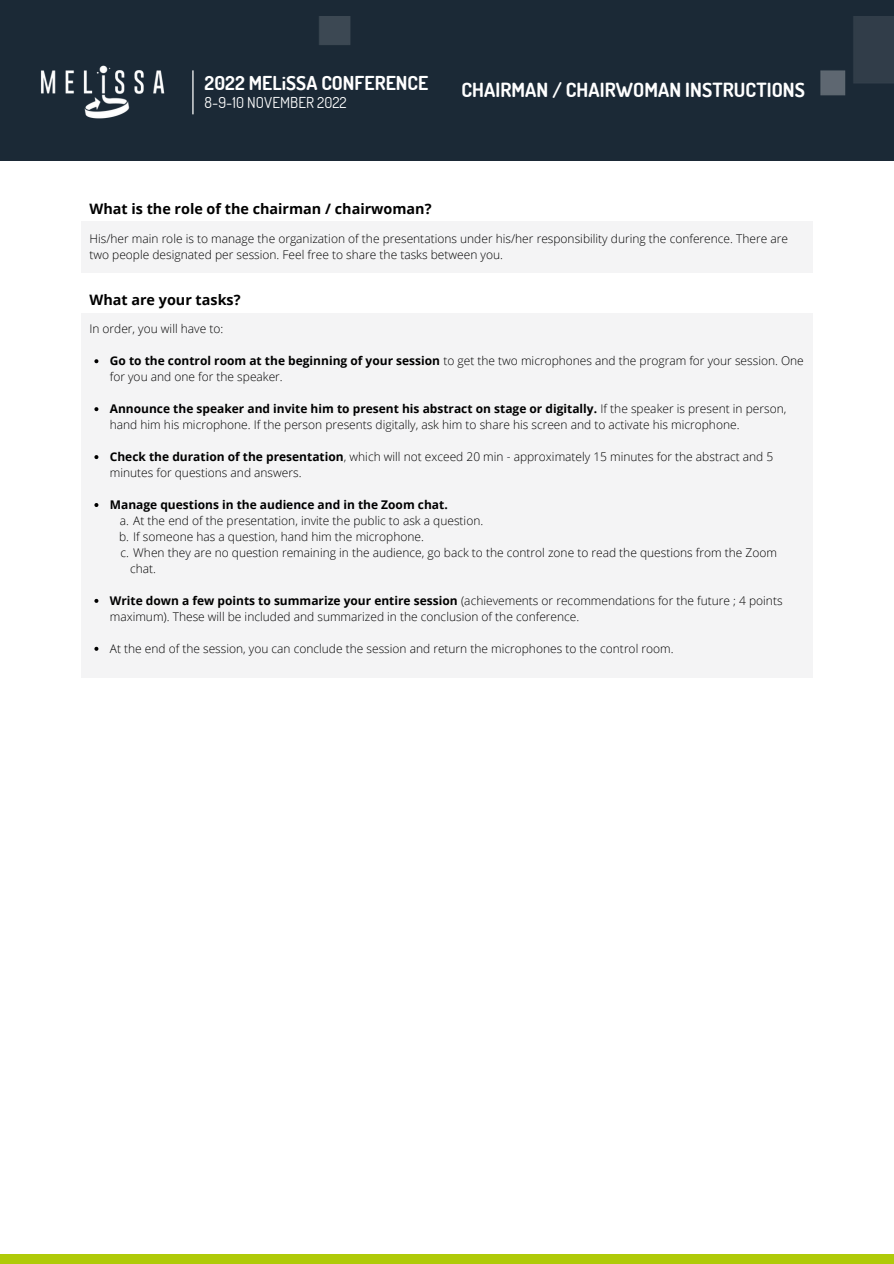
<style>
.page{position:relative;width:894px;height:1264px;background:#fff}
.page>*{position:absolute;margin:0;border:0;box-sizing:border-box;transform-origin:0 0}
.t1{font:700 19.5px "Dosis";letter-spacing:.005em;color:#fff}
.t2{font:700 19.2px "Dosis";letter-spacing:.005em;color:#fff}
.t3{font:15px "Dosis";letter-spacing:.005em;color:#fff}
.t4{font:700 14.4px "Open Sans";color:#000}
.t5{font:300 12px/15.9px "Open Sans";color:#000}
.t6{font:700 12px "Open Sans";color:#000}
.s1{font-weight:700}
</style>
<div class="page">
<div style="left:0;top:1254px;width:893px;height:9px;background:#afca08"></div>
<div style="left:0;top:0;width:893px;height:161px;background:#1b2936"></div>
<img style="left:319px;top:16px;width:574px;height:80px">
<hr style="left:192px;top:70px;width:1px;height:44px;background:#fff">
<img style="left:40px;top:65px;width:125px;height:54px">
<div style="left:81px;top:221px;width:731px;height:52px;background:#f4f4f5"></div>
<div style="left:81px;top:312px;width:731px;height:365px;background:#f4f4f5"></div>
<svg style="left:94px;top:359px;width:4px;height:4px"></svg>
<svg style="left:94px;top:407px;width:4px;height:4px"></svg>
<svg style="left:94px;top:455px;width:4px;height:4px"></svg>
<svg style="left:94px;top:503px;width:4px;height:4px"></svg>
<svg style="left:94px;top:599px;width:4px;height:4px"></svg>
<svg style="left:94px;top:647px;width:4px;height:3px"></svg>
<h2 class="t2" style="left:204px;top:70px;width:225px">2022 MELiSSA CONFERENCE</h2>
<p class="t3" style="left:204px;top:93px;width:144px">8-9-10 NOVEMBER 2022</p>
<h1 class="t1" style="left:461px;top:77px;width:345px">CHAIRMAN / CHAIRWOMAN INSTRUCTIONS</h1>
<p class="t4" style="left:89px;top:198px;width:343px">What is the role of the chairman / chairwoman?</p>
<p class="t5" style="left:89px;top:230px;width:699px">His/her main role is to manage the organization of the presentations under his/her responsibility during the conference. There are two people designated per session. Feel free to share the tasks between you.</p>
<p class="t4" style="left:89px;top:289px;width:153px">What are your tasks?</p>
<p class="t5" style="left:89px;top:321px;width:135px">In order, you will have to:</p>
<p class="t5" style="left:110px;top:352px;width:695px"><span class="s1">Go to the control room at the beginning of your session</span> to get the two microphones and the program for your session. One for you and one for the speaker.</p>
<p class="t5" style="left:110px;top:400px;width:677px"><span class="s1">Announce the speaker and invite him to present his abstract on stage or digitally.</span> If the speaker is present in person, hand him his microphone. If the person presents digitally, ask him to share his screen and to activate his microphone.</p>
<p class="t5" style="left:110px;top:448px;width:664px"><span class="s1">Check the duration of the presentation</span>, which will not exceed 20 min - approximately 15 minutes for the abstract and 5 minutes for questions and answers.</p>
<p class="t6" style="left:110px;top:496px;width:339px">Manage questions in the audience and in the Zoom chat.</p>
<p class="t5" style="left:120px;top:512px;width:365px">a. At the end of the presentation, invite the public to ask a question.</p>
<p class="t5" style="left:119px;top:528px;width:306px">b. If someone has a question, hand him the microphone.</p>
<p class="t5" style="left:120px;top:544px;width:657px">c. When they are no question remaining in the audience, go back to the control zone to read the questions from the Zoom</p>
<p class="t5" style="left:130px;top:560px;width:27px">chat.</p>
<p class="t5" style="left:110px;top:592px;width:674px"><span class="s1">Write down a few points to summarize your entire session</span> (achievements or recommendations for the future ; 4 points maximum). These will be included and summarized in the conclusion of the conference.</p>
<p class="t5" style="left:110px;top:640px;width:565px">At the end of the session, you can conclude the session and return the microphones to the control room.</p>
</div>
